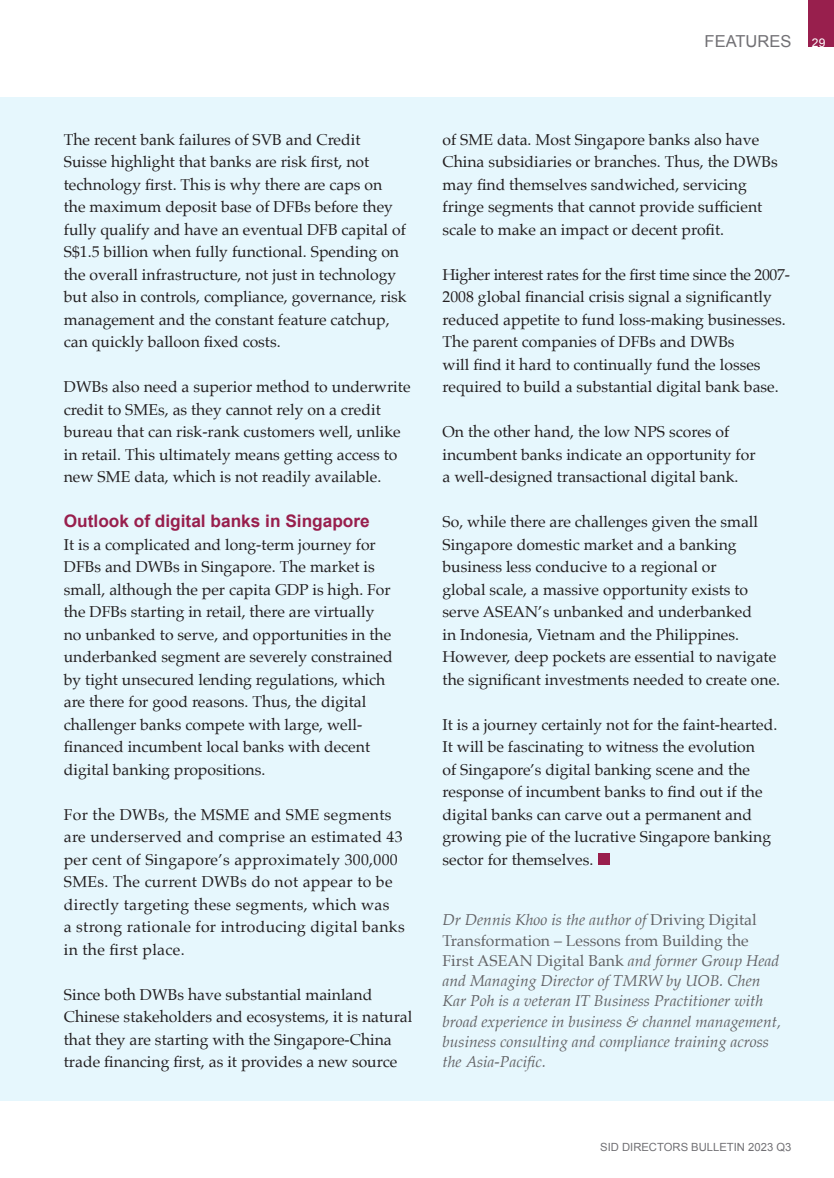
<style>
.page{position:relative;width:834px;height:1178px;background:#fff}
.page>*{position:absolute;margin:0;border:0;box-sizing:border-box;transform-origin:0 0}
.t1{font:700 17.25px "Arial";color:#981f4d}
.t2{font:16.5px "Arial";color:#717074}
.t3{font:15.75px/22.5px "Palatino";color:#231f20}
.t4{font:italic 15.75px/20.2px "Palatino";color:#636366}
.t5{font:15.75px/22.5px "Palatino";letter-spacing:.02em;color:#231f20}
.t6{font:11.25px "Arial";color:#717074}
.s1{font-size:12px;color:#fff}
.s2{font-style:normal}
</style>
<div class="page">
<div style="left:808px;top:0;width:25px;height:47px;background:#981f4d"></div>
<div style="left:0;top:98px;width:833px;height:1003px;background:#e6f7fd"></div>
<div style="left:597px;top:853px;width:12px;height:12px;background:#981f4d"></div>
<p class="t2" style="left:704px;top:30px;width:122px">FEATURES <span class="s1">29</span></p>
<p class="t3" style="left:64px;top:128px;width:344px">The recent bank failures of SVB and Credit Suisse highlight that banks are risk first, not technology first. This is why there are caps on the maximum deposit base of DFBs before they fully qualify and have an eventual DFB capital of S$1.5 billion when fully functional. Spending on the overall infrastructure, not just in technology but also in controls, compliance, governance, risk management and the constant feature catchup, can quickly balloon fixed costs.</p>
<p class="t3" style="left:64px;top:375px;width:348px">DWBs also need a superior method to underwrite credit to SMEs, as they cannot rely on a credit bureau that can risk-rank customers well, unlike in retail. This ultimately means getting access to new SME data, which is not readily available.</p>
<p class="t1" style="left:64px;top:510px;width:307px">Outlook of digital banks in Singapore</p>
<p class="t3" style="left:64px;top:533px;width:330px">It is a complicated and long-term journey for DFBs and DWBs in Singapore. The market is small, although the per capita GDP is high. For the DFBs starting in retail, there are virtually no unbanked to serve, and opportunities in the underbanked segment are severely constrained by tight unsecured lending regulations, which are there for good reasons. Thus, the digital challenger banks compete with large, well&shy;financed incumbent local banks with decent digital banking propositions.</p>
<p class="t5" style="left:64px;top:803px;width:340px">For the DWBs, the MSME and SME segments are underserved and comprise an estimated 43 per cent of Singapore’s approximately 300,000<br>SMEs. The current DWBs do not appear to be directly targeting these segments, which was</p>
<p class="t5" style="left:64px;top:915px;width:342px">a strong rationale for introducing digital banks in the first place.</p>
<p class="t3" style="left:64px;top:983px;width:350px">Since both DWBs have substantial mainland Chinese stakeholders and ecosystems, it is natural that they are starting with the Singapore-China trade financing first, as it provides a new source</p>
<p class="t3" style="left:442px;top:128px;width:336px">of SME data. Most Singapore banks also have China subsidiaries or branches. Thus, the DWBs may find themselves sandwiched, servicing fringe segments that cannot provide sufficient scale to make an impact or decent profit.</p>
<p class="t3" style="left:442px;top:263px;width:349px">Higher interest rates for the first time since the 2007- 2008 global financial crisis signal a significantly reduced appetite to fund loss-making businesses.<br>The parent companies of DFBs and DWBs<br>will find it hard to continually fund the losses required to build a substantial digital bank base.</p>
<p class="t3" style="left:442px;top:420px;width:314px">On the other hand, the low NPS scores of incumbent banks indicate an opportunity for</p>
<p class="t3" style="left:442px;top:465px;width:297px">a well-designed transactional digital bank.</p>
<p class="t3" style="left:442px;top:510px;width:339px">So, while there are challenges given the small Singapore domestic market and a banking business less conducive to a regional or<br>global scale, a massive opportunity exists to serve ASEAN’s unbanked and underbanked<br>in Indonesia, Vietnam and the Philippines.<br>However, deep pockets are essential to navigate the significant investments needed to create one.</p>
<p class="t3" style="left:442px;top:713px;width:336px">It is a journey certainly not for the faint-hearted.<br>It will be fascinating to witness the evolution<br>of Singapore’s digital banking scene and the response of incumbent banks to find out if the digital banks can carve out a permanent and growing pie of the lucrative Singapore banking sector for themselves.</p>
<p class="t4" style="left:442px;top:909px;width:340px">Dr Dennis Khoo is the author of <span class="s2">Driving Digital Transformation – Lessons from Building the First ASEAN Digital Bank</span> and former Group Head and Managing Director of TMRW by UOB. Chen Kar Poh is a veteran IT Business Practitioner with broad experience in business &amp; channel management, business consulting and compliance training across the Asia-Pacific.</p>
<p class="t6" style="left:600px;top:1139px;width:193px">SID DIRECTORS BULLETIN 2023 Q3</p>
</div>
